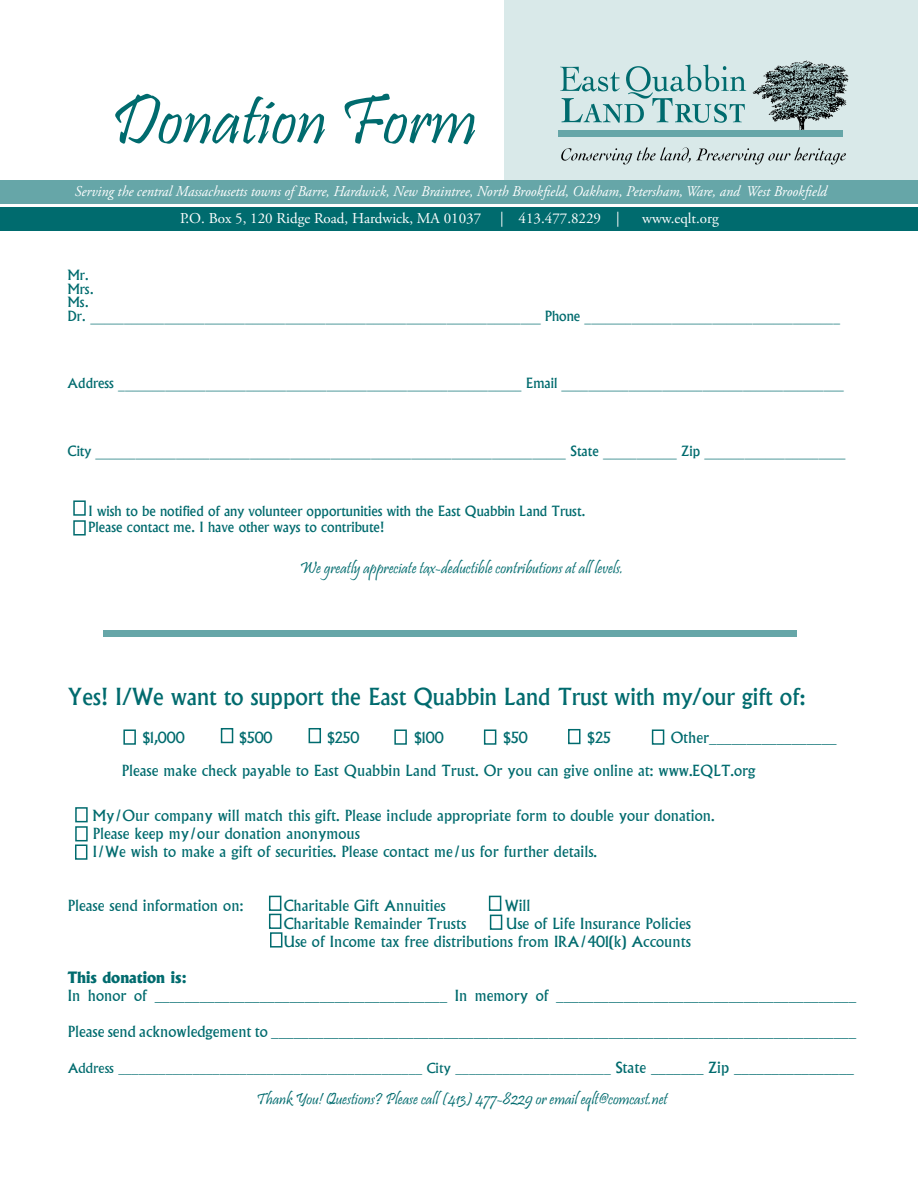
<style>
.page{position:relative;width:918px;height:1188px;background:#fff}
.page>*{position:absolute;margin:0;border:0;box-sizing:border-box;transform-origin:0 0}
.t1{font:72px "Pristina";color:#006b6e}
.t2{font:500 22.5px "Albertus";color:#006b6e}
.t3{font:16.5px "Pristina";color:#006b6e}
.t4{font:15px/18px "Albertus";color:#006b6e}
.t5{font:italic 15px "Adobe Garamond Pro";color:#fff;scale:.95 1}
.t6{font:15px "Adobe Garamond Pro";color:#fff}
.t7{font:800 15px "Albertus";color:#006b6e}
.t8{font:500 13.5px/13.5px "Albertus";color:#006b6e}
.t9{font:13.5px "Albertus";color:#006b6e}
.s1{font-size:15px}
</style>
<div class="page">
<div style="left:0;top:207px;width:918px;height:24px;background:#006b6e"></div>
<div style="left:504px;top:0;width:414px;height:185px;background:#d9e9e9"></div>
<div style="left:0;top:180px;width:918px;height:24px;background:#66a6a8"></div>
<img style="left:750px;top:60px;width:99px;height:71px">
<div style="left:558px;top:131px;width:285px;height:6px;background:#66a6a8"></div>
<svg style="left:560px;top:65px;width:186px;height:58px"></svg>
<svg style="left:561px;top:147px;width:285px;height:18px"></svg>
<div style="left:394px;top:729px;width:13px;height:16px;border:2px solid #006b6e"></div>
<div style="left:568px;top:729px;width:12px;height:15px;border:2px solid #006b6e"></div>
<div style="left:484px;top:729px;width:12px;height:16px;border:2px solid #006b6e"></div>
<div style="left:309px;top:728px;width:12px;height:15px;border:2px solid #006b6e"></div>
<div style="left:221px;top:728px;width:12px;height:15px;border:2px solid #006b6e"></div>
<div style="left:123px;top:729px;width:13px;height:16px;border:2px solid #006b6e"></div>
<div style="left:652px;top:729px;width:12px;height:16px;border:2px solid #006b6e"></div>
<div style="left:75px;top:807px;width:13px;height:15px;border:2px solid #006b6e"></div>
<div style="left:75px;top:826px;width:13px;height:15px;border:2px solid #006b6e"></div>
<div style="left:75px;top:844px;width:12px;height:16px;border:2px solid #006b6e"></div>
<div style="left:269px;top:896px;width:12px;height:15px;border:2px solid #006b6e"></div>
<div style="left:489px;top:896px;width:12px;height:15px;border:2px solid #006b6e"></div>
<div style="left:269px;top:914px;width:12px;height:15px;border:2px solid #006b6e"></div>
<div style="left:490px;top:915px;width:12px;height:15px;border:2px solid #006b6e"></div>
<div style="left:270px;top:932px;width:12px;height:16px;border:2px solid #006b6e"></div>
<div style="left:73px;top:500px;width:13px;height:16px;border:2px solid #006b6e"></div>
<div style="left:73px;top:520px;width:13px;height:16px;border:2px solid #006b6e"></div>
<div style="left:103px;top:630px;width:693px;height:7px;background:#66a6a8"></div>
<h1 class="t1" style="left:112px;top:80px;width:367px">Donation Form</h1>
<p class="t5" style="left:75px;top:182px;width:793px">Serving the central Massachusetts towns of Barre, Hardwick, New Braintree, North Brookfield, Oakham, Petersham, Ware, and West Brookfield</p>
<p class="t6" style="left:180px;top:210px;width:303px">P.O. Box 5, 120 Ridge Road, Hardwick, MA 01037</p>
<p class="t6" style="left:500px;top:210px;width:121px">| 413.477.8229 |</p>
<p class="t6" style="left:642px;top:210px;width:78px">www.eqlt.org</p>
<p class="t8" style="left:68px;top:269px;width:774px">Mr.<br>Mrs.<br>Ms.<br>Dr. ___________________________________________________________________ Phone ______________________________________</p>
<p class="t8" style="left:68px;top:377px;width:778px">Address ____________________________________________________________ Email __________________________________________</p>
<p class="t8" style="left:68px;top:444px;width:780px">City ______________________________________________________________________ State ___________ Zip _____________________</p>
<p class="t8" style="left:89px;top:503px;width:499px;line-height:16.5px">I wish to be notified of any volunteer opportunities with the East Quabbin Land Trust.<br>Please contact me. I have other ways to contribute!</p>
<p class="t3" style="left:300px;top:559px;width:325px">We greatly appreciate tax-deductible contributions at all levels.</p>
<h2 class="t2" style="left:68px;top:683px;width:740px">Yes! I/We want to support the East Quabbin Land Trust with my/our gift of:</h2>
<p class="t4" style="left:143px;top:729px;width:43px">$1,000</p>
<p class="t4" style="left:240px;top:729px;width:34px">$500</p>
<p class="t4" style="left:327px;top:729px;width:34px">$250</p>
<p class="t4" style="left:414px;top:729px;width:31px">$100</p>
<p class="t4" style="left:504px;top:729px;width:26px">$50</p>
<p class="t4" style="left:588px;top:729px;width:25px">$25</p>
<p class="t4" style="left:671px;top:729px;width:168px">Other_________________</p>
<p class="t4" style="left:122px;top:762px;width:635px">Please make check payable to East Quabbin Land Trust. Or you can give online at: www.EQLT.org</p>
<p class="t4" style="left:93px;top:807px;width:624px">My/Our company will match this gift. Please include appropriate form to double your donation.<br>Please keep my/our donation anonymous<br>I/We wish to make a gift of securities. Please contact me/us for further details.</p>
<p class="t4" style="left:68px;top:897px;width:177px">Please send information on:</p>
<p class="t4" style="left:284px;top:897px;width:163px">Charitable Gift Annuities</p>
<p class="t4" style="left:505px;top:897px;width:27px">Will</p>
<p class="t4" style="left:284px;top:915px;width:184px">Charitable Remainder Trusts</p>
<p class="t4" style="left:284px;top:915px;width:409px;text-align:right">Use of Life Insurance Policies<br>Use of Income tax free distributions from IRA/401(k) Accounts</p>
<p class="t7" style="left:68px;top:968px;width:121px">This donation is:</p>
<p class="t4" style="left:68px;top:987px;width:790px">In honor of _______________________________________ In memory of ________________________________________</p>
<p class="t4" style="left:68px;top:1023px;width:790px">Please send acknowledgement to ______________________________________________________________________________</p>
<p class="t9" style="left:68px;top:1060px;width:788px">Address _____________________________________________ City _______________________ <span class="s1">State _______ Zip ________________</span></p>
<p class="t3" style="left:257px;top:1090px;width:412px">Thank You! Questions? Please call (413) 477-8229 or email eqlt@comcast.net</p>
</div>
